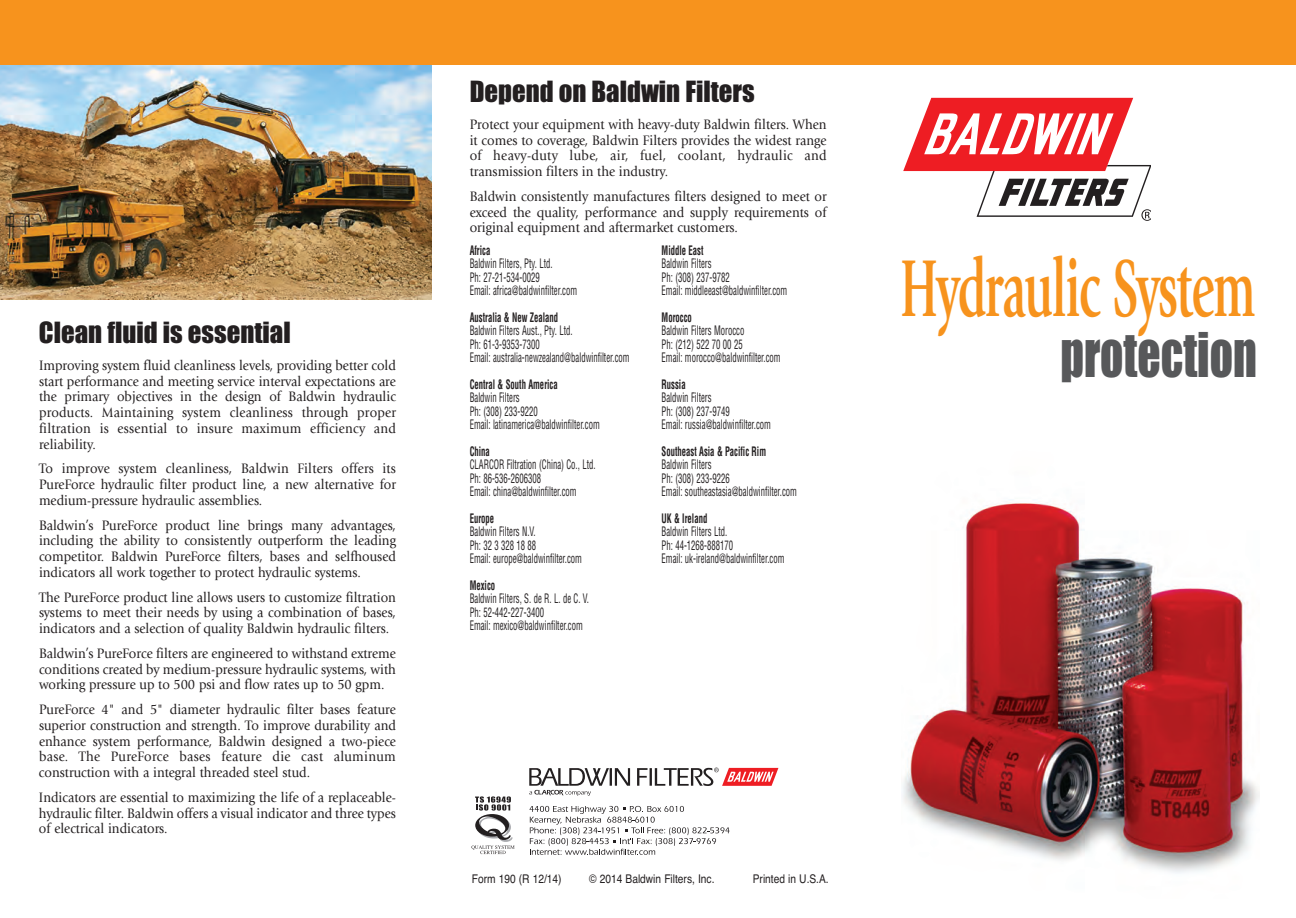
<style>
.page{position:relative;width:1296px;height:918px;background:#fff}
.page>*{position:absolute;margin:0;border:0;box-sizing:border-box;transform-origin:0 0}
.t1{font:700 84px "Giovanni";letter-spacing:-.03em;color:#f7931d;scale:.57 1}
.t2{font:57px "Impact";color:#57585a;scale:.8 1}
.t3{font:27px "Impact";color:#231f20}
.t4{font:14.25px/15.8px "Giovanni";color:#231f20;text-align:justify;scale:.92 1}
.t5{font:condensed 12.75px/13.5px "Helvetica";color:#231f20;scale:.68 1}
.t6{font:700 condensed 12.75px "Helvetica";color:#231f20;scale:.68 1}
.t7{font:12px "Helvetica";color:#231f20;scale:.85 1}
</style>
<div class="page">
<img style="left:0;top:65px;width:432px;height:234px">
<img style="left:903px;top:499px;width:357px;height:374px">
<div style="left:0;top:0;width:1296px;height:65px;background:#f7931d"></div>
<svg style="left:903px;top:97px;width:248px;height:124px"></svg>
<svg style="left:530px;top:806px;width:200px;height:49px"></svg>
<svg style="left:529px;top:767px;width:250px;height:29px"></svg>
<svg style="left:471px;top:796px;width:44px;height:58px"></svg>
<h3 class="t3" style="left:39px;top:318px;width:253px">Clean fluid is essential</h3>
<p class="t4" style="left:39px;top:358px;width:390px">Improving system fluid cleanliness levels, providing better cold start performance and meeting service interval expectations are the primary objectives in the design of Baldwin hydraulic products. Maintaining system cleanliness through proper filtration is essential to insure maximum efficiency and reliability.</p>
<p class="t4" style="left:39px;top:462px;width:390px">To improve system cleanliness, Baldwin Filters offers its PureForce hydraulic filter product line, a new alternative for medium-pressure hydraulic assemblies.</p>
<p class="t4" style="left:39px;top:518px;width:390px">Baldwin’s PureForce product line brings many advantages, including the ability to consistently outperform the leading competitor. Baldwin PureForce filters, bases and selfhoused indicators all work together to protect hydraulic systems.</p>
<p class="t4" style="left:39px;top:590px;width:390px">The PureForce product line allows users to customize filtration systems to meet their needs by using a combination of bases, indicators and a selection of quality Baldwin hydraulic filters.</p>
<p class="t4" style="left:39px;top:646px;width:390px">Baldwin’s PureForce filters are engineered to withstand extreme conditions created by medium-pressure hydraulic systems, with working pressure up to 500 psi and flow rates up to 50 gpm.</p>
<p class="t4" style="left:39px;top:703px;width:390px">PureForce 4" and 5" diameter hydraulic filter bases feature superior construction and strength. To improve durability and enhance system performance, Baldwin designed a two-piece base. The PureForce bases feature die cast aluminum construction with a integral threaded steel stud.</p>
<p class="t4" style="left:39px;top:790px;width:390px">Indicators are essential to maximizing the life of a replaceable&shy;hydraulic filter. Baldwin offers a visual indicator and three types of electrical indicators.</p>
<h3 class="t3" style="left:470px;top:77px;width:286px">Depend on Baldwin Filters</h3>
<p class="t4" style="left:470px;top:117px;width:389px">Protect your equipment with heavy-duty Baldwin filters. When it comes to coverage, Baldwin Filters provides the widest range of heavy-duty lube, air, fuel, coolant, hydraulic and transmission filters in the industry.</p>
<p class="t4" style="left:470px;top:189px;width:389px">Baldwin consistently manufactures filters designed to meet or exceed the quality, performance and supply requirements of original equipment and aftermarket customers.</p>
<p class="t6" style="left:470px;top:243px;width:32px">Africa</p>
<p class="t5" style="left:470px;top:257px;width:159px">Baldwin Filters, Pty. Ltd.<br>Ph: 27-21-534-0029<br>Email: africa@baldwinfilter.com</p>
<p class="t6" style="left:470px;top:310px;width:132px">Australia &amp; New Zealand</p>
<p class="t5" style="left:470px;top:324px;width:237px">Baldwin Filters Aust., Pty. Ltd.<br>Ph: 61-3-9353-7300<br>Email: australia-newzealand@baldwinfilter.com</p>
<p class="t6" style="left:470px;top:377px;width:131px">Central &amp; South America</p>
<p class="t5" style="left:470px;top:391px;width:193px">Baldwin Filters<br>Ph: (308) 233-9220<br>Email: latinamerica@baldwinfilter.com</p>
<p class="t6" style="left:470px;top:444px;width:31px">China</p>
<p class="t5" style="left:470px;top:458px;width:187px">CLARCOR Filtration (China) Co., Ltd.<br>Ph: 86-536-2606308<br>Email: china@baldwinfilter.com</p>
<p class="t6" style="left:470px;top:511px;width:38px">Europe</p>
<p class="t5" style="left:470px;top:525px;width:167px">Baldwin Filters N.V.<br>Ph: 32 3 328 18 88<br>Email: europe@baldwinfilter.com</p>
<p class="t6" style="left:470px;top:578px;width:39px">Mexico</p>
<p class="t5" style="left:470px;top:592px;width:177px">Baldwin Filters, S. de R. L. de C. V.<br>Ph: 52-442-227-3400<br>Email: mexico@baldwinfilter.com</p>
<p class="t6" style="left:662px;top:243px;width:63px">Middle East</p>
<p class="t5" style="left:662px;top:257px;width:186px">Baldwin Filters<br>Ph: (308) 237-9782<br>Email: middleeast@baldwinfilter.com</p>
<p class="t6" style="left:662px;top:310px;width:46px">Morocco</p>
<p class="t5" style="left:662px;top:324px;width:176px">Baldwin Filters Morocco<br>Ph: (212) 522 70 00 25<br>Email: morocco@baldwinfilter.com</p>
<p class="t6" style="left:662px;top:377px;width:37px">Russia</p>
<p class="t5" style="left:662px;top:391px;width:162px">Baldwin Filters<br>Ph: (308) 237-9749<br>Email: russia@baldwinfilter.com</p>
<p class="t6" style="left:662px;top:444px;width:155px">Southeast Asia &amp; Pacific Rim</p>
<p class="t5" style="left:662px;top:458px;width:200px">Baldwin Filters<br>Ph: (308) 233-9226<br>Email: southeastasia@baldwinfilter.com</p>
<p class="t6" style="left:662px;top:511px;width:69px">UK &amp; Ireland</p>
<p class="t5" style="left:662px;top:525px;width:182px">Baldwin Filters Ltd.<br>Ph: 44-1268-888170<br>Email: uk-ireland@baldwinfilter.com</p>
<p class="t7" style="left:472px;top:872px;width:107px">Form 190 (R 12/14)</p>
<p class="t7" style="left:589px;top:872px;width:149px">© 2014 Baldwin Filters, Inc.</p>
<p class="t7" style="left:753px;top:872px;width:91px">Printed in U.S.A.</p>
<h1 class="t1" style="left:900px;top:255px;width:625px">Hydraulic System</h1>
<h2 class="t2" style="left:1060px;top:324px;width:247px">protection</h2>
</div>
